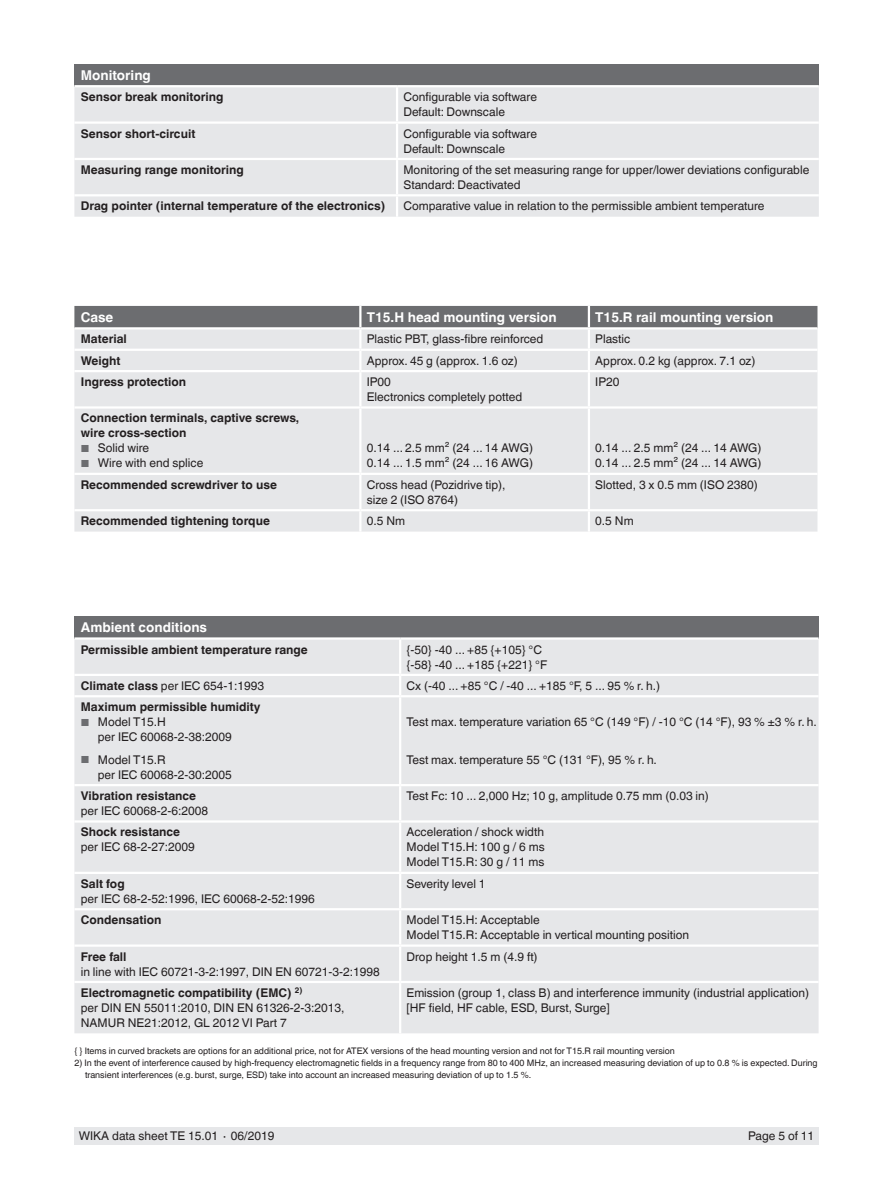
<style>
.page{position:relative;width:893px;height:1188px;background:#fff}
.page>*{position:absolute;margin:0;border:0;box-sizing:border-box;transform-origin:0 0}
.t1{font:700 13.5px "Helvetica World";color:#fff}
.t2{font:12px/15px "Helvetica World";color:#231f20}
.t3{font:700 12px/15px "Helvetica World";color:#231f20}
.t4{font:9px/12px "Helvetica World";color:#231f20}
.s1{font-size:10.2px;color:#6c6d70}
.s2{font-weight:700}
</style>
<div class="page">
<div style="left:74px;top:1128px;width:745px;height:17px;background:#e6e7e9"></div>
<div style="left:74px;top:64px;width:745px;height:22px;background:#6c6d70"></div>
<div style="left:74px;top:87px;width:745px;height:130px;background:#e6e7e9"></div>
<hr style="left:74px;top:85px;width:323px;height:2px;background:#fff">
<hr style="left:397px;top:85px;width:422px;height:2px;background:#fff">
<hr style="left:396px;top:87px;width:2px;height:34px;background:#fff">
<hr style="left:74px;top:121px;width:323px;height:3px;background:#fff">
<hr style="left:397px;top:121px;width:422px;height:3px;background:#fff">
<hr style="left:396px;top:124px;width:2px;height:34px;background:#fff">
<hr style="left:74px;top:158px;width:323px;height:2px;background:#fff">
<hr style="left:397px;top:158px;width:422px;height:2px;background:#fff">
<hr style="left:396px;top:160px;width:2px;height:34px;background:#fff">
<hr style="left:396px;top:196px;width:2px;height:21px;background:#fff">
<hr style="left:74px;top:194px;width:323px;height:2px;background:#fff">
<hr style="left:397px;top:194px;width:422px;height:2px;background:#fff">
<div style="left:74px;top:372px;width:743px;height:160px;background:#e6e7e9"></div>
<svg style="left:74px;top:306px;width:743px;height:64px;background:#bdbec0"></svg>
<hr style="left:359px;top:372px;width:2px;height:34px;background:#fff">
<hr style="left:588px;top:372px;width:2px;height:34px;background:#fff">
<hr style="left:74px;top:406px;width:286px;height:3px;background:#fff">
<hr style="left:360px;top:406px;width:229px;height:3px;background:#fff">
<hr style="left:589px;top:406px;width:228px;height:3px;background:#fff">
<hr style="left:74px;top:327px;width:286px;height:3px;background:#fff">
<hr style="left:360px;top:327px;width:229px;height:3px;background:#fff">
<hr style="left:589px;top:327px;width:228px;height:3px;background:#fff">
<hr style="left:74px;top:509px;width:286px;height:2px;background:#fff">
<hr style="left:360px;top:509px;width:229px;height:2px;background:#fff">
<hr style="left:359px;top:511px;width:2px;height:21px;background:#fff">
<hr style="left:589px;top:509px;width:228px;height:2px;background:#fff">
<hr style="left:588px;top:511px;width:2px;height:21px;background:#fff">
<hr style="left:359px;top:409px;width:2px;height:64px;background:#fff">
<hr style="left:588px;top:409px;width:2px;height:64px;background:#fff">
<hr style="left:74px;top:473px;width:286px;height:2px;background:#fff">
<hr style="left:360px;top:473px;width:229px;height:2px;background:#fff">
<hr style="left:359px;top:475px;width:2px;height:34px;background:#fff">
<hr style="left:589px;top:473px;width:228px;height:2px;background:#fff">
<hr style="left:588px;top:475px;width:2px;height:34px;background:#fff">
<div style="left:74px;top:616px;width:745px;height:23px;background:#6c6d70"></div>
<div style="left:74px;top:640px;width:745px;height:393px;background:#e6e7e9"></div>
<hr style="left:399px;top:640px;width:2px;height:34px;background:#fff">
<hr style="left:74px;top:674px;width:326px;height:2px;background:#fff">
<hr style="left:400px;top:674px;width:419px;height:2px;background:#fff">
<svg style="left:399px;top:676px;width:2px;height:19px"></svg>
<hr style="left:74px;top:695px;width:326px;height:2px;background:#fff">
<hr style="left:400px;top:695px;width:419px;height:2px;background:#fff">
<hr style="left:399px;top:697px;width:2px;height:87px;background:#fff">
<hr style="left:74px;top:784px;width:326px;height:2px;background:#fff">
<hr style="left:400px;top:784px;width:419px;height:2px;background:#fff">
<hr style="left:399px;top:786px;width:2px;height:34px;background:#fff">
<hr style="left:74px;top:820px;width:326px;height:3px;background:#fff">
<hr style="left:400px;top:820px;width:419px;height:3px;background:#fff">
<hr style="left:399px;top:823px;width:2px;height:49px;background:#fff">
<hr style="left:74px;top:872px;width:326px;height:2px;background:#fff">
<hr style="left:400px;top:872px;width:419px;height:2px;background:#fff">
<hr style="left:399px;top:874px;width:2px;height:34px;background:#fff">
<hr style="left:74px;top:908px;width:326px;height:2px;background:#fff">
<hr style="left:400px;top:908px;width:419px;height:2px;background:#fff">
<hr style="left:399px;top:910px;width:2px;height:34px;background:#fff">
<hr style="left:74px;top:944px;width:326px;height:3px;background:#fff">
<hr style="left:400px;top:944px;width:419px;height:3px;background:#fff">
<hr style="left:399px;top:947px;width:2px;height:34px;background:#fff">
<hr style="left:74px;top:981px;width:326px;height:2px;background:#fff">
<hr style="left:400px;top:981px;width:419px;height:2px;background:#fff">
<hr style="left:399px;top:983px;width:2px;height:50px;background:#fff">
<hr style="left:74px;top:637px;width:326px;height:3px;background:#fff">
<hr style="left:400px;top:637px;width:419px;height:3px;background:#fff">
<p class="t1" style="left:81px;top:67px;width:72px">Monitoring</p>
<p class="t3" style="left:81px;top:90px;width:144px">Sensor break monitoring</p>
<p class="t2" style="left:403px;top:90px;width:135px">Configurable via software<br>Default: Downscale</p>
<p class="t3" style="left:81px;top:126px;width:116px">Sensor short-circuit</p>
<p class="t2" style="left:403px;top:126px;width:135px">Configurable via software<br>Default: Downscale</p>
<p class="t3" style="left:81px;top:162px;width:165px">Measuring range monitoring</p>
<p class="t2" style="left:403px;top:162px;width:407px">Monitoring of the set measuring range for upper/lower deviations configurable<br>Standard: Deactivated</p>
<p class="t3" style="left:81px;top:199px;width:306px">Drag pointer (internal temperature of the electronics)</p>
<p class="t2" style="left:403px;top:199px;width:363px">Comparative value in relation to the permissible ambient temperature</p>
<p class="t1" style="left:81px;top:309px;width:34px">Case</p>
<p class="t1" style="left:367px;top:309px;width:192px">T15.H head mounting version</p>
<p class="t1" style="left:595px;top:309px;width:180px">T15.R rail mounting version</p>
<p class="t3" style="left:81px;top:332px;width:48px">Material</p>
<p class="t2" style="left:367px;top:332px;width:178px">Plastic PBT, glass-fibre reinforced</p>
<p class="t2" style="left:595px;top:332px;width:37px">Plastic</p>
<p class="t3" style="left:81px;top:353px;width:41px">Weight</p>
<p class="t2" style="left:367px;top:353px;width:153px">Approx. 45 g (approx. 1.6 oz)</p>
<p class="t2" style="left:595px;top:353px;width:162px">Approx. 0.2 kg (approx. 7.1 oz)</p>
<p class="t3" style="left:81px;top:374px;width:107px">Ingress protection</p>
<p class="t2" style="left:367px;top:374px;width:157px">IP00<br>Electronics completely potted</p>
<p class="t2" style="left:595px;top:374px;width:26px">IP20</p>
<p class="t3" style="left:81px;top:411px;width:220px">Connection terminals, captive screws, wire cross-section</p>
<p class="t2" style="left:81px;top:441px;width:70px"><span class="s1">■</span> Solid wire</p>
<p class="t2" style="left:81px;top:456px;width:124px"><span class="s1">■</span> Wire with end splice</p>
<p class="t2" style="left:367px;top:441px;width:168px">0.14 ... 2.5 mm² (24 ... 14 AWG)<br>0.14 ... 1.5 mm² (24 ... 16 AWG)</p>
<p class="t2" style="left:595px;top:441px;width:168px">0.14 ... 2.5 mm² (24 ... 14 AWG)<br>0.14 ... 2.5 mm² (24 ... 14 AWG)</p>
<p class="t3" style="left:81px;top:477px;width:198px">Recommended screwdriver to use</p>
<p class="t2" style="left:367px;top:477px;width:140px">Cross head (Pozidrive tip), size 2 (ISO 8764)</p>
<p class="t2" style="left:595px;top:477px;width:164px">Slotted, 3 x 0.5 mm (ISO 2380)</p>
<p class="t3" style="left:81px;top:514px;width:191px">Recommended tightening torque</p>
<p class="t2" style="left:367px;top:514px;width:40px">0.5 Nm</p>
<p class="t2" style="left:595px;top:514px;width:40px">0.5 Nm</p>
<p class="t1" style="left:81px;top:620px;width:128px">Ambient conditions</p>
<p class="t3" style="left:81px;top:642px;width:229px">Permissible ambient temperature range</p>
<p class="t2" style="left:407px;top:642px;width:142px">{-50} -40 ... +85 {+105} °C {-58} -40 ... +185 {+221} °F</p>
<p class="t2" style="left:81px;top:678px;width:185px"><span class="s2">Climate class</span> per IEC 654-1:1993</p>
<p class="t2" style="left:407px;top:678px;width:255px">Cx (-40 ... +85 °C / -40 ... +185 °F, 5 ... 95 % r. h.)</p>
<p class="t3" style="left:81px;top:700px;width:181px">Maximum permissible humidity</p>
<p class="t2" style="left:98px;top:715px;width:136px;text-indent:-17px"><span class="s1">■</span> Model T15.H<br>per IEC 60068-2-38:2009</p>
<p class="t2" style="left:98px;top:752px;width:136px;text-indent:-17px"><span class="s1">■</span> Model T15.R<br>per IEC 60068-2-30:2005</p>
<p class="t2" style="left:407px;top:715px;width:412px">Test max. temperature variation 65 °C (149 °F) / -10 °C (14 °F), 93 % ±3 % r. h.</p>
<p class="t2" style="left:407px;top:752px;width:252px">Test max. temperature 55 °C (131 °F), 95 % r. h.</p>
<p class="t3" style="left:81px;top:788px;width:117px">Vibration resistance</p>
<p class="t2" style="left:81px;top:803px;width:129px">per IEC 60068-2-6:2008</p>
<p class="t2" style="left:407px;top:788px;width:304px">Test Fc: 10 ... 2,000 Hz; 10 g, amplitude 0.75 mm (0.03 in)</p>
<p class="t3" style="left:81px;top:825px;width:101px">Shock resistance</p>
<p class="t2" style="left:81px;top:840px;width:116px">per IEC 68-2-27:2009</p>
<p class="t2" style="left:407px;top:825px;width:140px;text-align:justify">Acceleration / shock width Model T15.H: 100 g / 6 ms Model T15.R: 30 g / 11 ms</p>
<p class="t3" style="left:81px;top:876px;width:45px">Salt fog</p>
<p class="t2" style="left:81px;top:891px;width:236px">per IEC 68-2-52:1996, IEC 60068-2-52:1996</p>
<p class="t2" style="left:407px;top:876px;width:81px">Severity level 1</p>
<p class="t3" style="left:81px;top:913px;width:82px">Condensation</p>
<p class="t2" style="left:407px;top:913px;width:284px">Model T15.H: Acceptable<br>Model T15.R: Acceptable in vertical mounting position</p>
<p class="t3" style="left:81px;top:949px;width:47px">Free fall</p>
<p class="t2" style="left:81px;top:964px;width:300px">in line with IEC 60721-3-2:1997, DIN EN 60721-3-2:1998</p>
<p class="t2" style="left:407px;top:949px;width:133px">Drop height 1.5 m (4.9 ft)</p>
<p class="t2" style="left:81px;top:985px;width:265px"><span class="s2">Electromagnetic compatibility (EMC)</span> <sup>2)<br></sup>per DIN EN 55011:2010, DIN EN 61326-2-3:2013,<br>NAMUR NE21:2012, GL 2012 VI Part 7</p>
<p class="t2" style="left:407px;top:985px;width:404px">Emission (group 1, class B) and interference immunity (industrial application) [HF field, HF cable, ESD, Burst, Surge]</p>
<p class="t4" style="left:74px;top:1045px;width:602px">{ } Items in curved brackets are options for an additional price, not for ATEX versions of the head mounting version and not for T15.R rail mounting version</p>
<p class="t4" style="left:85px;top:1057px;width:734px;text-indent:-11px">2) In the event of interference caused by high-frequency electromagnetic fields in a frequency range from 80 to 400 MHz, an increased measuring deviation of up to 0.8 % is expected. During transient interferences (e.g. burst, surge, ESD) take into account an increased measuring deviation of up to 1.5 %.</p>
<p class="t2" style="left:79px;top:1129px;width:197px">WIKA data sheet TE 15.01 ∙ 06/2019</p>
<p class="t2" style="left:748px;top:1129px;width:68px">Page 5 of 11</p>
</div>
